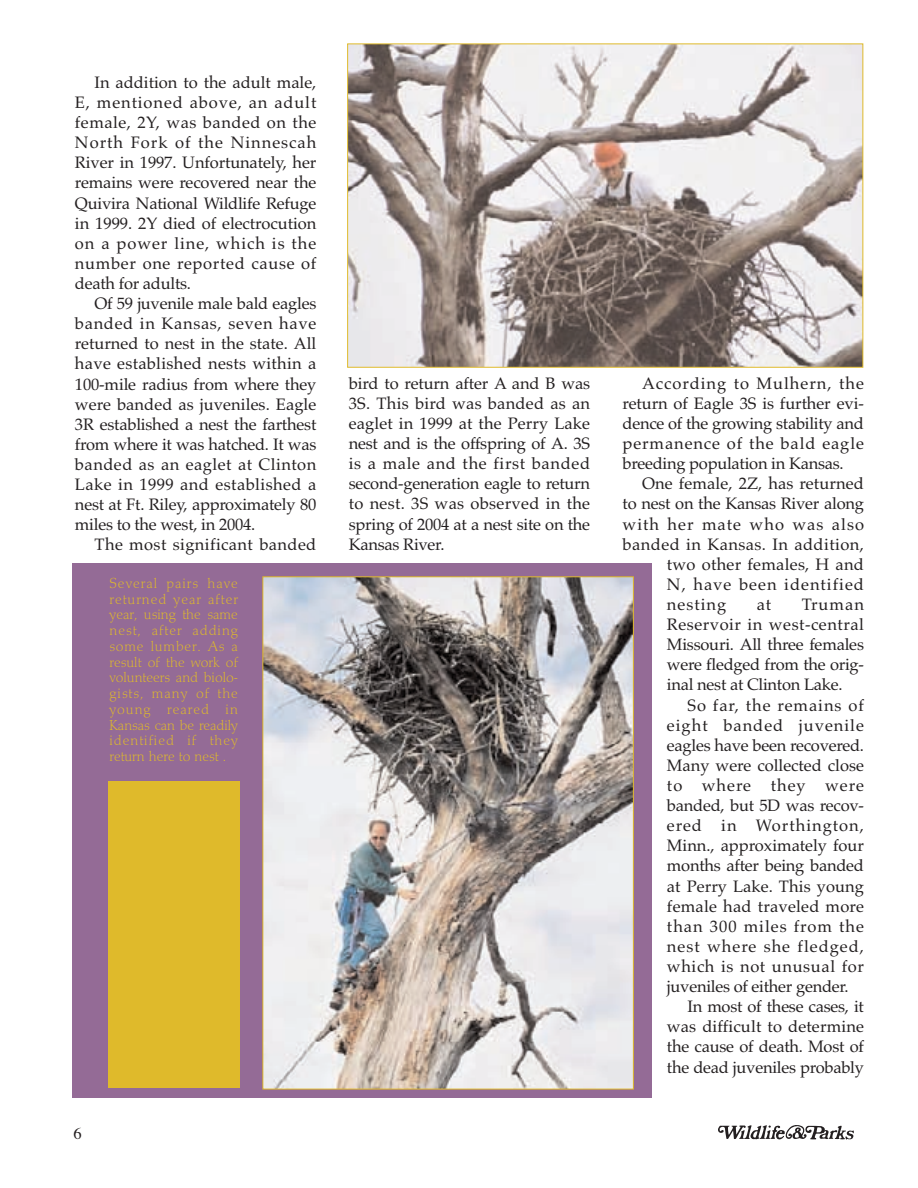
<style>
.page{position:relative;width:918px;height:1188px;background:#fff}
.page>*{position:absolute;margin:0;border:0;box-sizing:border-box;transform-origin:0 0}
.t1{font:16.5px/20.1px "Palatino";color:#231f20;text-align:justify}
.t2{font:16.5px "Palatino";letter-spacing:.06em;color:#231f20}
.t3{font:16.5px "Palatino";letter-spacing:.025em;color:#231f20}
.t4{font:16.5px "Palatino";letter-spacing:.04em;color:#231f20}
.t5{font:16.5px "Times";color:#231f20}
.t6{font:15px/15.8px "Palton Light DTC";color:#dfba2b;text-align:justify}
</style>
<div class="page">
<div style="left:72px;top:563px;width:580px;height:535px;background:#946b96"></div>
<svg style="left:718px;top:1125px;width:136px;height:15px"></svg>
<img style="left:349px;top:46px;width:512px;height:320px">
<div style="left:347px;top:44px;width:516px;height:324px;border:1px solid #dfba2b"></div>
<img style="left:264px;top:578px;width:368px;height:509px">
<div style="left:108px;top:781px;width:132px;height:307px;background:#dfba2b"></div>
<p class="t1" style="left:75px;top:74px;width:243px;text-indent:20px">In addition to the adult male, E, mentioned above, an adult female, 2Y, was banded on the North Fork of the Ninnescah River in 1997. Unfortunately, her remains were recovered near the Quivira National Wildlife Refuge in 1999. 2Y died of electrocution on a power line, which is the number one reported cause of death for adults.</p>
<p class="t1" style="left:75px;top:295px;width:243px;text-indent:20px">Of 59 juvenile male bald eagles banded in Kansas, seven have returned to nest in the state. All have established nests within a 100-mile radius from where they were banded as juveniles. Eagle 3R established a nest the farthest from where it was hatched. It was banded as an eaglet at Clinton Lake in 1999 and established a nest at Ft. Riley, approximately 80 miles to the west, in 2004.</p>
<p class="t3" style="left:94px;top:538px;width:223px">The most significant banded</p>
<p class="t6" style="left:110px;top:577px;width:130px">Several pairs have returned year after year, using the same nest, after adding some lumber. As a result of the work of volunteers and biolo&shy;gists, many of the young reared in Kansas can be readily identified if they return here to nest .</p>
<p class="t5" style="left:74px;top:1127px;width:10px">6</p>
<p class="t1" style="left:349px;top:375px;width:243px">bird to return after A and B was 3S. This bird was banded as an eaglet in 1999 at the Perry Lake nest and is the offspring of A. 3S is a male and the first banded second-generation eagle to return to nest. 3S was observed in the spring of 2004 at a nest site on the Kansas River.</p>
<p class="t1" style="left:623px;top:375px;width:243px;text-indent:20px">According to Mulhern, the return of Eagle 3S is further evi&shy;dence of the growing stability and permanence of the bald eagle breeding population in Kansas.</p>
<p class="t1" style="left:642px;top:476px;width:223px">One female, 2Z, has returned</p>
<p class="t1" style="left:623px;top:496px;width:243px">to nest on the Kansas River along</p>
<p class="t2" style="left:623px;top:517px;width:243px">with her mate who was also</p>
<p class="t3" style="left:623px;top:538px;width:243px">banded in Kansas. In addition,</p>
<p class="t1" style="left:667px;top:556px;width:199px">two other females, H and</p>
<p class="t2" style="left:667px;top:578px;width:199px">N, have been identified</p>
<p class="t2" style="left:667px;top:598px;width:61px">nesting</p>
<p class="t1" style="left:757px;top:596px;width:16px">at</p>
<p class="t1" style="left:667px;top:596px;width:199px;text-indent:135px">Truman Reservoir in west-central Missouri. All three females were fledged from the orig&shy;inal nest at Clinton Lake.</p>
<p class="t2" style="left:687px;top:698px;width:178px">So far, the remains of</p>
<p class="t2" style="left:667px;top:719px;width:199px">eight banded juvenile</p>
<p class="t1" style="left:667px;top:737px;width:198px">eagles have been recovered.</p>
<p class="t1" style="left:667px;top:757px;width:199px">Many were collected close</p>
<p class="t2" style="left:667px;top:779px;width:199px">to where they were</p>
<p class="t1" style="left:667px;top:797px;width:199px">banded, but 5D was recov-</p>
<p class="t2" style="left:667px;top:819px;width:198px">ered in Worthington,</p>
<p class="t1" style="left:667px;top:838px;width:199px">Minn., approximately four</p>
<p class="t1" style="left:667px;top:858px;width:199px">months after being banded</p>
<p class="t1" style="left:667px;top:878px;width:199px">at Perry Lake. This young</p>
<p class="t1" style="left:667px;top:898px;width:199px">female had traveled more</p>
<p class="t2" style="left:667px;top:920px;width:199px">than 300 miles from the</p>
<p class="t2" style="left:667px;top:940px;width:199px">nest where she fledged,</p>
<p class="t4" style="left:667px;top:960px;width:199px">which is not unusual for</p>
<p class="t1" style="left:667px;top:978px;width:183px">juveniles of either gender.</p>
<p class="t1" style="left:687px;top:998px;width:178px">In most of these cases, it</p>
<p class="t1" style="left:667px;top:1019px;width:199px">was difficult to determine</p>
<p class="t1" style="left:667px;top:1039px;width:199px">the cause of death. Most of</p>
<p class="t1" style="left:667px;top:1059px;width:199px">the dead juveniles probably</p>
</div>
